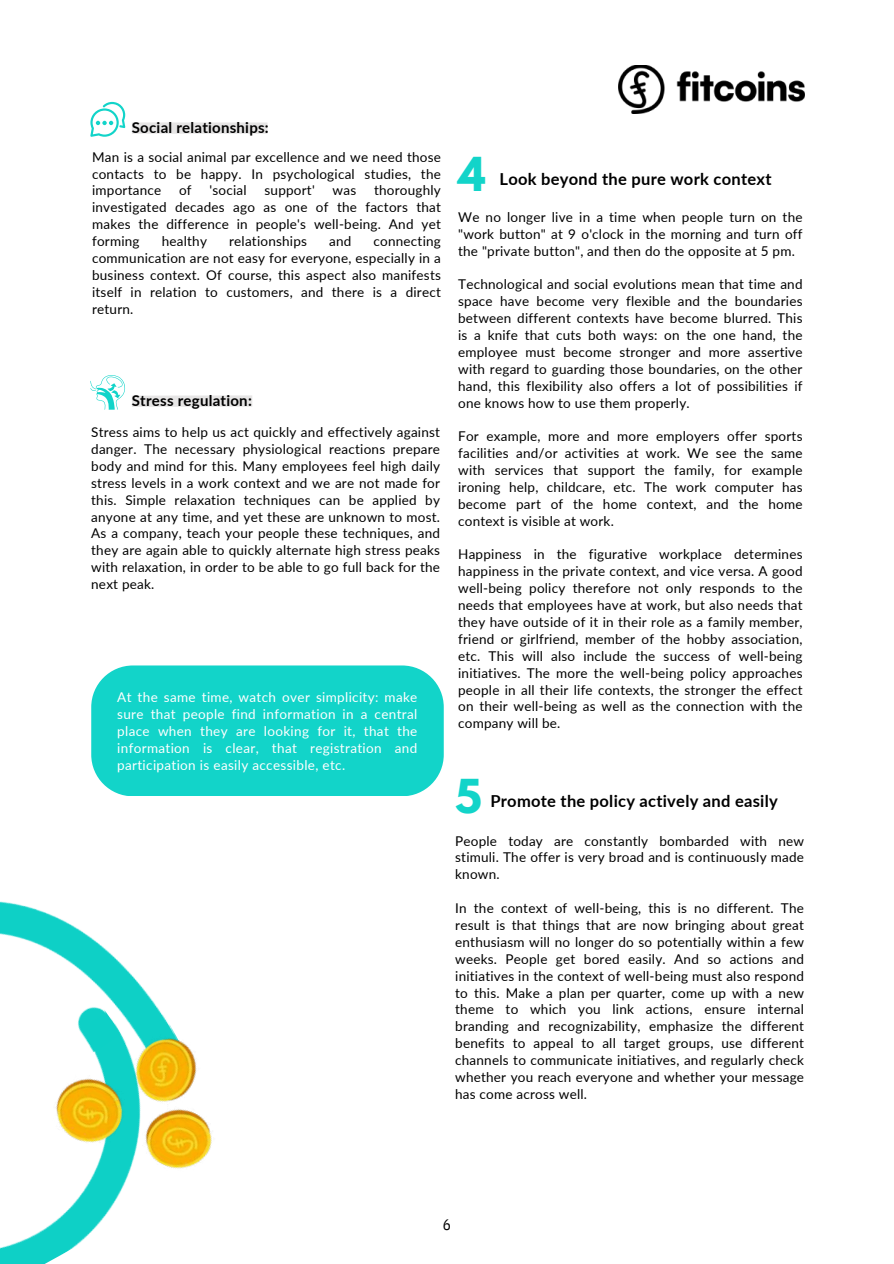
<style>
.page{position:relative;width:894px;height:1264px;background:#fff}
.page>*{position:absolute;margin:0;border:0;box-sizing:border-box;transform-origin:0 0}
.t1{font:700 41.4px "League Spartan";color:#12d4c9}
.t2{font:700 16.5px "Lato";letter-spacing:.015em;color:#000}
.t3{font:15.15px "IBM Plex Sans Cond";color:#000}
.t4{font:700 15px "Lato";letter-spacing:.015em;color:#000}
.t5{font:13.5px/16.8px "Lato";letter-spacing:.015em;color:#000;text-align:justify}
.t6{font:13.5px/16.8px "Lato";letter-spacing:.025em;color:#fff;text-align:justify}
</style>
<div class="page">
<svg style="left:90px;top:375px;width:35px;height:35px"></svg>
<div style="left:132px;top:395px;width:120px;height:12px;background:#e6e5e5"></div>
<div style="left:91px;top:665px;width:352px;height:131px;background:#12d4c9;border-radius:42px"></div>
<img style="left:0;top:901px;width:138px;height:362px">
<img style="left:31px;top:982px;width:181px;height:233px">
<img style="left:618px;top:65px;width:186px;height:48px">
<svg style="left:90px;top:102px;width:35px;height:35px"></svg>
<div style="left:132px;top:122px;width:135px;height:12px;background:#e6e5e5"></div>
<p class="t4" style="left:132px;top:118px;width:138px">Social relationships:</p>
<p class="t5" style="left:92px;top:148px;width:350px">Man is a social animal par excellence and we need those contacts to be happy. In psychological studies, the importance</p>
<p class="t5" style="left:92px;top:182px;width:350px;text-indent:282px">thoroughly investigated decades ago as one of the factors that makes the difference in people's well-being. And yet forming</p>
<p class="t5" style="left:179px;top:182px;width:14px">of</p>
<p class="t5" style="left:209px;top:182px;width:39px">'social</p>
<p class="t5" style="left:264px;top:182px;width:52px">support'</p>
<p class="t5" style="left:332px;top:182px;width:25px">was</p>
<p class="t5" style="left:162px;top:232px;width:47px">healthy</p>
<p class="t5" style="left:229px;top:232px;width:79px">relationships</p>
<p class="t5" style="left:329px;top:232px;width:24px">and</p>
<p class="t5" style="left:92px;top:232px;width:350px;text-indent:281px">connecting communication are not easy for everyone, especially in a business context. Of course, this aspect also manifests itself in relation to customers, and there is a direct return.</p>
<p class="t4" style="left:132px;top:391px;width:121px">Stress regulation:</p>
<p class="t5" style="left:91px;top:423px;width:350px">Stress aims to help us act quickly and effectively against danger. The necessary physiological reactions prepare body and mind for this. Many employees feel high daily stress levels in a work context and we are not made for this. Simple relaxation techniques can be applied by anyone at any time, and yet these are unknown to most.<br>As a company, teach your people these techniques, and they are again able to quickly alternate high stress peaks with relaxation, in order to be able to go full back for the next peak.</p>
<p class="t6" style="left:117px;top:688px;width:301px">At the same time, watch over simplicity: make sure that people find information in a central place when they are looking for it, that the information is clear, that registration and participation is easily accessible, etc.</p>
<h1 class="t1" style="left:458px;top:153px;width:29px">4</h1>
<p class="t2" style="left:499px;top:168px;width:273px">Look beyond the pure work context</p>
<p class="t5" style="left:458px;top:208px;width:346px">We no longer live in a time when people turn on the "work button" at 9 o'clock in the morning and turn off the "private button", and then do the opposite at 5 pm.</p>
<p class="t5" style="left:458px;top:276px;width:346px">Technological and social evolutions mean that time and space have become very flexible and the boundaries between different contexts have become blurred. This is a knife that cuts both ways: on the one hand, the employee must become stronger and more assertive with regard to guarding those boundaries, on the other hand, this flexibility also offers a lot of possibilities if one knows how to use them properly.</p>
<p class="t5" style="left:458px;top:427px;width:346px">For example, more and more employers offer sports facilities and/or activities at work. We see the same with services that support the family, for example ironing help, childcare, etc. The work computer has become part of the home context, and the home context is visible at work.</p>
<p class="t5" style="left:458px;top:546px;width:346px">Happiness in the figurative workplace determines happiness in the private context, and vice versa. A good well-being policy therefore not only responds to the needs that employees have at work, but also needs that they have outside of it in their role as a family member, friend or girlfriend, member of the hobby association, etc. This will also include the success of well-being initiatives. The more the well-being policy approaches people in all their life contexts, the stronger the effect on their well-being as well as the connection with the company will be.</p>
<h1 class="t1" style="left:455px;top:776px;width:28px">5</h1>
<p class="t2" style="left:490px;top:791px;width:289px">Promote the policy actively and easily</p>
<p class="t5" style="left:455px;top:832px;width:350px">People today are constantly bombarded with new stimuli. The offer is very broad and is continuously made known.</p>
<p class="t5" style="left:455px;top:899px;width:350px">In the context of well-being, this is no different. The result is that things that are now bringing about great enthusiasm will no longer do so potentially within a few weeks. People get bored easily. And so actions and initiatives in the context of well-being must also respond to this. Make a plan per quarter, come up with a new theme to which you link actions, ensure internal branding and recognizability, emphasize the different benefits to appeal to all target groups, use different channels to communicate initiatives, and regularly check whether you reach everyone and whether your message has come across well.</p>
<p class="t3" style="left:442px;top:1214px;width:10px">6</p>
</div>
